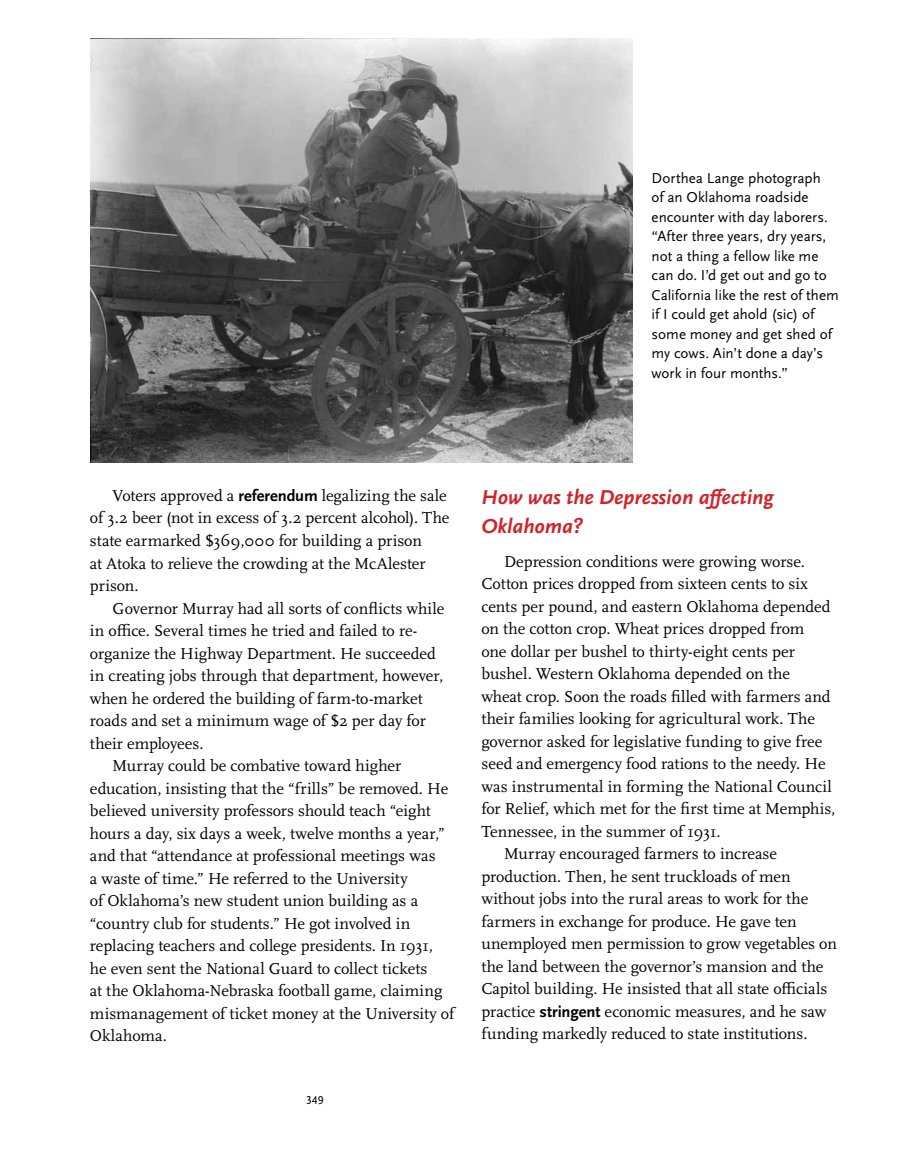
<style>
.page{position:relative;width:918px;height:1175px;background:#fff}
.page>*{position:absolute;margin:0;border:0;box-sizing:border-box;transform-origin:0 0}
.t1{font:italic 700 21px/28.5px "Scala Sans OT";color:#d2232a}
.t2{font:16.5px/22.5px "Scala OT";color:#000}
.t3{font:15px/19.5px "Scala Sans OT";color:#000}
.t4{font:12px "Scala Sans OT";color:#000}
.s1{font-family:"Scala Sans OT";font-weight:700}
</style>
<div class="page">
<img style="left:90px;top:39px;width:543px;height:424px">
<p class="t3" style="left:652px;top:168px;width:189px">Dorthea Lange photograph<br>of an Oklahoma roadside encounter with day laborers. “After three years, dry years, not a thing a fellow like me can do. I’d get out and go to<br>California like the rest of them if I could get ahold (sic) of some money and get shed of my cows. Ain’t done a day’s work in four months.”</p>
<p class="t2" style="left:90px;top:485px;width:361px;text-indent:23px">Voters approved a <span class="s1">referendum</span> legalizing the sale of 3.2 beer (not in excess of 3.2 percent alcohol). The state earmarked $369,000 for building a prison<br>at Atoka to relieve the crowding at the McAlester prison.</p>
<p class="t2" style="left:112px;top:597px;width:333px">Governor Murray had all sorts of conflicts while</p>
<p class="t2" style="left:90px;top:620px;width:329px">in office. Several times he tried and failed to re-</p>
<p class="t2" style="left:90px;top:642px;width:347px">organize the Highway Department. He succeeded</p>
<p class="t2" style="left:90px;top:665px;width:355px">in creating jobs through that department, however,</p>
<p class="t2" style="left:90px;top:687px;width:334px">when he ordered the building of farm-to-market</p>
<p class="t2" style="left:90px;top:710px;width:337px">roads and set a minimum wage of $2 per day for</p>
<p class="t2" style="left:90px;top:732px;width:115px">their employees.</p>
<p class="t2" style="left:112px;top:755px;width:290px">Murray could be combative toward higher</p>
<p class="t2" style="left:90px;top:777px;width:360px">education, insisting that the “frills” be removed. He</p>
<p class="t2" style="left:90px;top:800px;width:342px">believed university professors should teach “eight</p>
<p class="t2" style="left:90px;top:822px;width:357px">hours a day, six days a week, twelve months a year,”</p>
<p class="t2" style="left:90px;top:845px;width:347px">and that “attendance at professional meetings was</p>
<p class="t2" style="left:90px;top:867px;width:319px">a waste of time.” He referred to the University</p>
<p class="t2" style="left:90px;top:890px;width:330px">of Oklahoma’s new student union building as a</p>
<p class="t2" style="left:90px;top:912px;width:322px">“country club for students.” He got involved in</p>
<p class="t2" style="left:90px;top:935px;width:344px">replacing teachers and college presidents. In 1931,</p>
<p class="t2" style="left:90px;top:957px;width:339px">he even sent the National Guard to collect tickets</p>
<p class="t2" style="left:90px;top:980px;width:354px">at the Oklahoma-Nebraska football game, claiming</p>
<p class="t2" style="left:90px;top:1002px;width:366px">mismanagement of ticket money at the University of</p>
<p class="t2" style="left:90px;top:1025px;width:78px">Oklahoma.</p>
<p class="t4" style="left:306px;top:1094px;width:19px">349</p>
<p class="t1" style="left:482px;top:483px;width:294px">How was the Depression affecting<br>Oklahoma?</p>
<p class="t2" style="left:504px;top:550px;width:303px">Depression conditions were growing worse.</p>
<p class="t2" style="left:481px;top:573px;width:328px">Cotton prices dropped from sixteen cents to six</p>
<p class="t2" style="left:481px;top:595px;width:351px">cents per pound, and eastern Oklahoma depended</p>
<p class="t2" style="left:481px;top:618px;width:324px">on the cotton crop. Wheat prices dropped from</p>
<p class="t2" style="left:481px;top:640px;width:315px">one dollar per bushel to thirty-eight cents per</p>
<p class="t2" style="left:481px;top:663px;width:310px">bushel. Western Oklahoma depended on the</p>
<p class="t2" style="left:481px;top:685px;width:351px">wheat crop. Soon the roads filled with farmers and</p>
<p class="t2" style="left:481px;top:708px;width:335px">their families looking for agricultural work. The</p>
<p class="t2" style="left:481px;top:730px;width:342px">governor asked for legislative funding to give free</p>
<p class="t2" style="left:481px;top:753px;width:346px">seed and emergency food rations to the needy. He</p>
<p class="t2" style="left:481px;top:775px;width:352px">was instrumental in forming the National Council</p>
<p class="t2" style="left:481px;top:798px;width:355px">for Relief, which met for the first time at Memphis,</p>
<p class="t2" style="left:481px;top:820px;width:240px">Tennessee, in the summer of 1931.</p>
<p class="t2" style="left:504px;top:843px;width:275px">Murray encouraged farmers to increase</p>
<p class="t2" style="left:481px;top:865px;width:311px">production. Then, he sent truckloads of men</p>
<p class="t2" style="left:481px;top:888px;width:328px">without jobs into the rural areas to work for the</p>
<p class="t2" style="left:481px;top:910px;width:317px">farmers in exchange for produce. He gave ten</p>
<p class="t2" style="left:481px;top:933px;width:357px">unemployed men permission to grow vegetables on</p>
<p class="t2" style="left:481px;top:955px;width:344px">the land between the governor’s mansion and the</p>
<p class="t2" style="left:481px;top:978px;width:347px">Capitol building. He insisted that all state officials</p>
<p class="t2" style="left:481px;top:1000px;width:347px">practice <span class="s1">stringent</span> economic measures, and he saw</p>
<p class="t2" style="left:481px;top:1023px;width:327px">funding markedly reduced to state institutions.</p>
</div>
